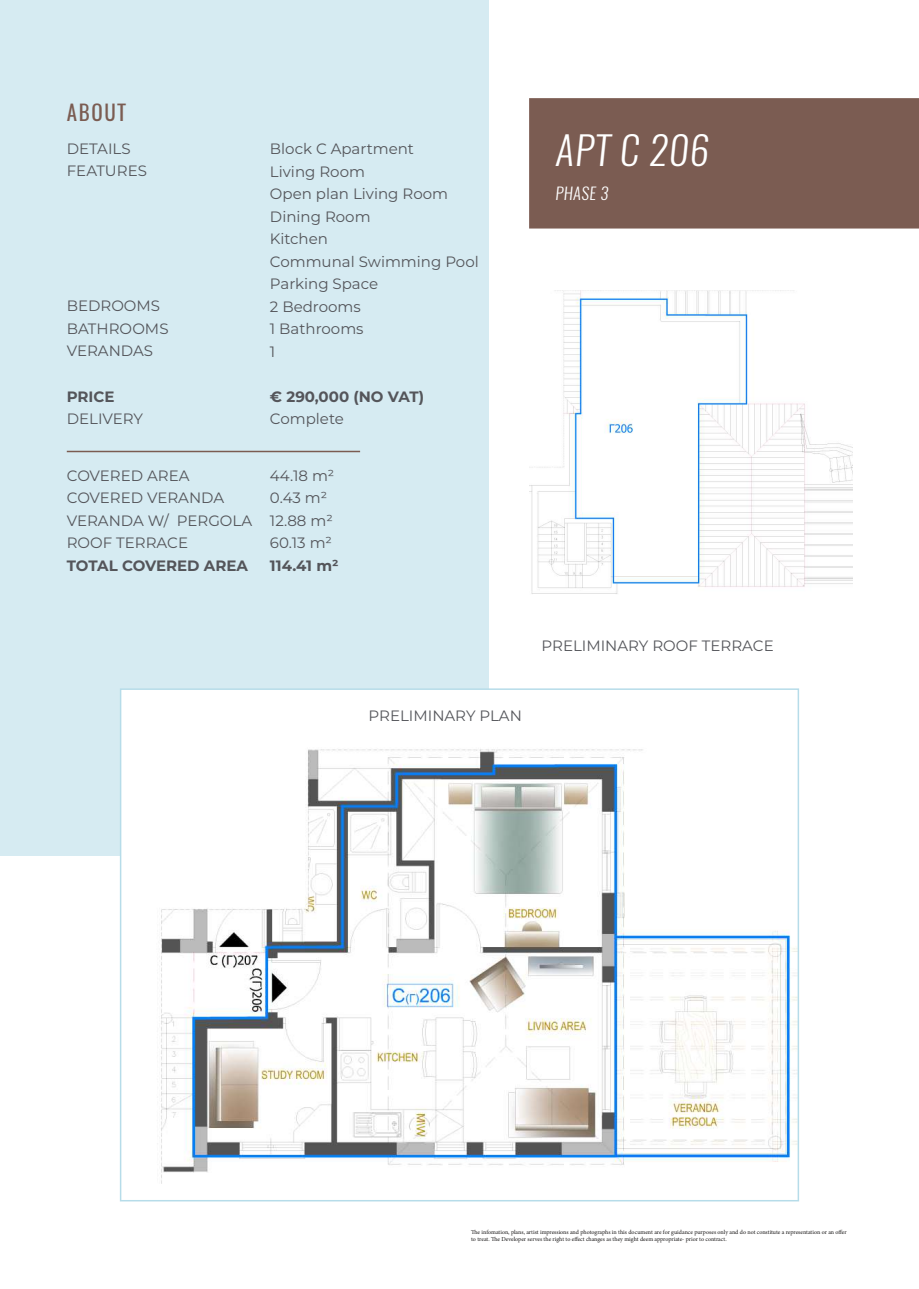
<style>
.page{position:relative;width:919px;height:1289px;background:#fff}
.page>*{position:absolute;margin:0;border:0;box-sizing:border-box;transform-origin:0 0}
.t1{font:italic 300 39px "Oswald";letter-spacing:.025em;color:#fff}
.t2{font:21px "Oswald";letter-spacing:.08em;color:#7b5c52}
.t3{font:18.15px "Montserrat";color:#2b3951}
.t4{font:italic 300 16.5px "Oswald";letter-spacing:.025em;color:#fff}
.t5{font:15px/22.5px "Montserrat";color:#54555a}
.t6{font:700 15px "Montserrat";color:#54555a}
.t7{font:6px/7.2px "Minion Pro";letter-spacing:-.005em;color:#191717}
</style>
<div class="page">
<div style="left:0;top:0;width:488px;height:855px;background:#d6ebf2"></div>
<svg style="left:123px;top:691px;width:673px;height:493px"></svg>
<div style="left:120px;top:688px;width:679px;height:513px;border:2px solid #b6dce9"></div>
<div style="left:530px;top:99px;width:387px;height:128px;background:#7b5c52"></div>
<div style="left:529px;top:98px;width:389px;height:130px;border:2px solid #7b5c52"></div>
<svg style="left:529px;top:290px;width:323px;height:304px"></svg>
<hr style="left:67px;top:451px;width:293px;height:1px;background:#7b5c52">
<p class="t2" style="left:67px;top:98px;width:61px">ABOUT</p>
<p class="t5" style="left:67px;top:137px;width:82px">DETAILS<br>FEATURES</p>
<p class="t5" style="left:67px;top:294px;width:95px">BEDROOMS</p>
<p class="t5" style="left:67px;top:317px;width:103px">BATHROOMS</p>
<p class="t5" style="left:67px;top:339px;width:88px">VERANDAS</p>
<p class="t6" style="left:67px;top:385px;width:49px">PRICE</p>
<p class="t5" style="left:67px;top:407px;width:78px">DELIVERY</p>
<p class="t5" style="left:270px;top:137px;width:146px">Block C Apartment</p>
<p class="t5" style="left:270px;top:160px;width:97px">Living Room</p>
<p class="t5" style="left:270px;top:182px;width:180px">Open plan Living Room<br>Dining Room</p>
<p class="t5" style="left:270px;top:227px;width:60px">Kitchen</p>
<p class="t5" style="left:270px;top:250px;width:210px">Communal Swimming Pool</p>
<p class="t5" style="left:270px;top:272px;width:110px">Parking Space</p>
<p class="t5" style="left:270px;top:295px;width:92px">2 Bedrooms</p>
<p class="t5" style="left:270px;top:317px;width:95px">1 Bathrooms</p>
<p class="t5" style="left:270px;top:340px;width:7px">1</p>
<p class="t6" style="left:270px;top:385px;width:156px">€ 290,000 (NO VAT)</p>
<p class="t5" style="left:270px;top:407px;width:75px">Complete</p>
<p class="t5" style="left:270px;top:463px;width:66px">44.18 m²</p>
<p class="t5" style="left:270px;top:486px;width:59px">0.43 m²</p>
<p class="t5" style="left:270px;top:508px;width:64px">12.88 m²</p>
<p class="t5" style="left:270px;top:531px;width:64px">60.13 m²</p>
<p class="t6" style="left:270px;top:554px;width:70px">114.41 m²</p>
<p class="t5" style="left:67px;top:463px;width:124px">COVERED AREA</p>
<p class="t5" style="left:67px;top:486px;width:159px">COVERED VERANDA</p>
<p class="t5" style="left:67px;top:508px;width:187px">VERANDA W/ PERGOLA</p>
<p class="t5" style="left:67px;top:531px;width:123px">ROOF TERRACE</p>
<p class="t6" style="left:67px;top:554px;width:183px">TOTAL COVERED AREA</p>
<p class="t3" style="left:233px;top:508px;width:114px">APHRODITE</p>
<p class="t1" style="left:555px;top:123px;width:154px">APT C 206</p>
<p class="t4" style="left:555px;top:182px;width:54px">PHASE 3</p>
<p class="t5" style="left:541px;top:634px;width:234px">PRELIMINARY ROOF TERRACE</p>
<p class="t5" style="left:368px;top:703px;width:155px">PRELIMINARY PLAN</p>
<p class="t7" style="left:471px;top:1228px;width:377px">The infomation, plans, artist impressions and photographs in this document are for guidance purposes only and do not constitute a representation or an offer to treat. The Developer serves the right to effect changes as they might deem appropriate- prior to contract.</p>
</div>
